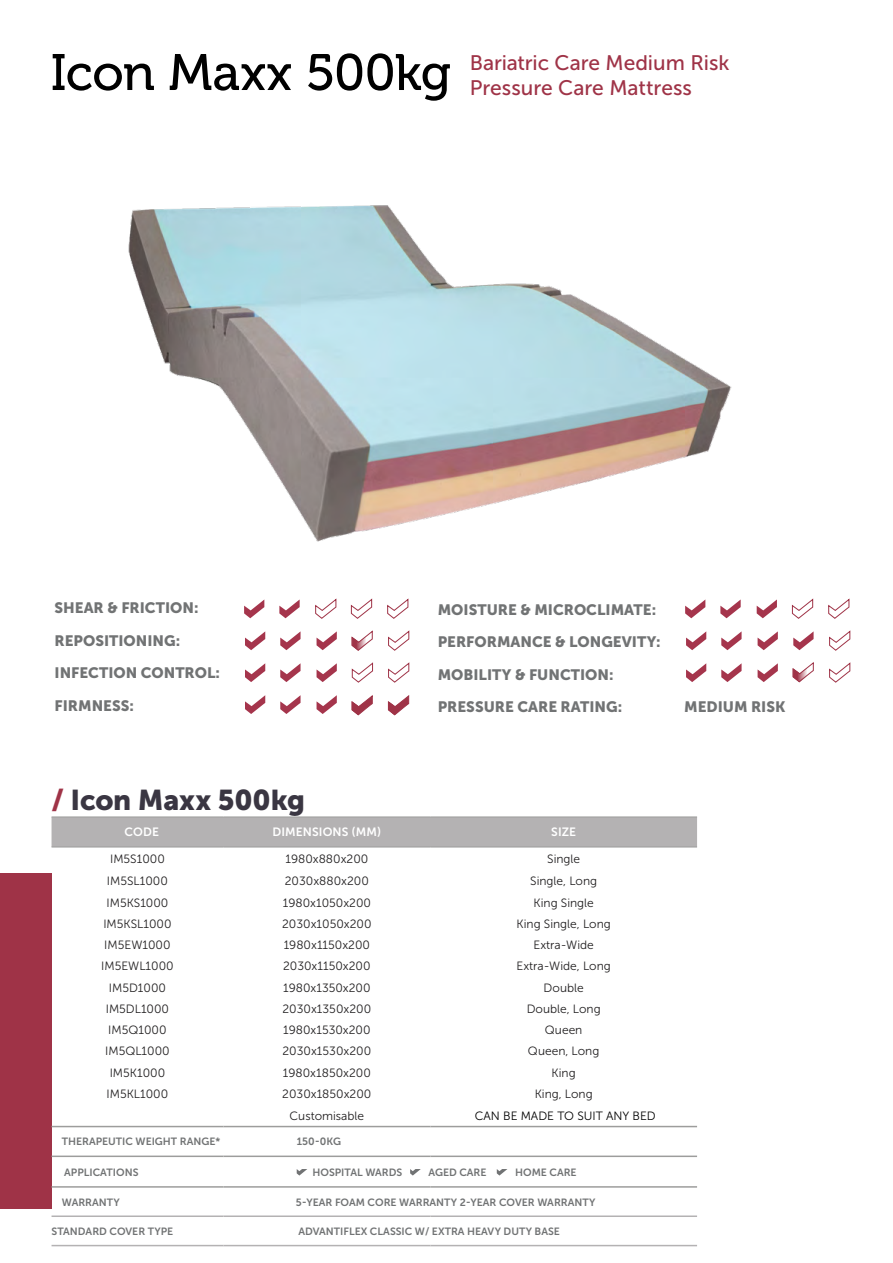
<style>
.page{position:relative;width:893px;height:1263px;background:#fff}
.page>*{position:absolute;margin:0;border:0;box-sizing:border-box;transform-origin:0 0}
.t1{font:51px "Museo 500";letter-spacing:-.01em;color:#000}
.t2{font:28.5px "Museo Sans 900";letter-spacing:-.005em;color:#3a3642}
.t3{font:21px/25px "Museo Sans 500";color:#9f3347}
.t4{font:15px/32.5px "Museo Sans 900";color:#717374}
.t5{font:12px "Museo Sans 300";color:#211f20}
.t6{font:12px "Museo Sans 700";letter-spacing:.01em;color:#fff}
.t7{font:12px "Museo Sans 300";color:#000}
.t8{font:10.5px "Museo Sans 700";color:#717374}
.s1{color:#9f3347}
</style>
<div class="page">
<img style="left:128px;top:205px;width:604px;height:337px">
<svg style="left:351px;top:630px;width:22px;height:21px"></svg>
<div style="left:0;top:873px;width:51px;height:335px;background:#9f3347"></div>
<svg style="left:351px;top:695px;width:22px;height:21px"></svg>
<svg style="left:792px;top:662px;width:22px;height:21px"></svg>
<div style="left:52px;top:818px;width:645px;height:29px;background:#b4b2b3"></div>
<hr style="left:52px;top:817px;width:171px;height:1px;background:#9d9d9c">
<hr style="left:223px;top:817px;width:207px;height:1px;background:#9d9d9c">
<hr style="left:430px;top:817px;width:267px;height:1px;background:#9d9d9c">
<hr style="left:52px;top:847px;width:171px;height:1px;background:#9d9d9c">
<hr style="left:223px;top:847px;width:207px;height:1px;background:#9d9d9c">
<hr style="left:430px;top:847px;width:267px;height:1px;background:#9d9d9c">
<hr style="left:52px;top:1215px;width:171px;height:2px;background:#b4b2b3">
<hr style="left:223px;top:1215px;width:207px;height:2px;background:#b4b2b3">
<hr style="left:430px;top:1215px;width:267px;height:2px;background:#b4b2b3">
<hr style="left:52px;top:1245px;width:171px;height:1px;background:#b4b2b3">
<hr style="left:223px;top:1245px;width:207px;height:1px;background:#b4b2b3">
<hr style="left:430px;top:1245px;width:267px;height:1px;background:#b4b2b3">
<hr style="left:52px;top:1126px;width:171px;height:1px;background:#9d9d9c">
<hr style="left:223px;top:1126px;width:207px;height:1px;background:#9d9d9c">
<hr style="left:430px;top:1126px;width:267px;height:1px;background:#9d9d9c">
<hr style="left:52px;top:1155px;width:171px;height:2px;background:#9d9d9c">
<hr style="left:223px;top:1155px;width:207px;height:2px;background:#9d9d9c">
<hr style="left:430px;top:1155px;width:267px;height:2px;background:#9d9d9c">
<hr style="left:52px;top:1186px;width:171px;height:2px;background:#9d9d9c">
<hr style="left:223px;top:1186px;width:207px;height:2px;background:#9d9d9c">
<hr style="left:430px;top:1186px;width:267px;height:2px;background:#9d9d9c">
<svg style="left:297px;top:1169px;width:10px;height:6px"></svg>
<svg style="left:410px;top:1169px;width:11px;height:6px"></svg>
<svg style="left:497px;top:1169px;width:10px;height:6px"></svg>
<svg style="left:245px;top:663px;width:20px;height:19px"></svg>
<svg style="left:245px;top:631px;width:20px;height:19px"></svg>
<svg style="left:280px;top:663px;width:21px;height:19px"></svg>
<svg style="left:317px;top:663px;width:20px;height:19px"></svg>
<svg style="left:352px;top:662px;width:21px;height:21px"></svg>
<svg style="left:388px;top:662px;width:22px;height:21px"></svg>
<svg style="left:280px;top:631px;width:21px;height:19px"></svg>
<svg style="left:317px;top:631px;width:20px;height:19px"></svg>
<svg style="left:388px;top:630px;width:22px;height:21px"></svg>
<svg style="left:244px;top:600px;width:20px;height:18px"></svg>
<svg style="left:279px;top:599px;width:21px;height:19px"></svg>
<svg style="left:315px;top:598px;width:22px;height:21px"></svg>
<svg style="left:351px;top:598px;width:22px;height:21px"></svg>
<svg style="left:387px;top:598px;width:22px;height:21px"></svg>
<svg style="left:245px;top:695px;width:20px;height:19px"></svg>
<svg style="left:280px;top:695px;width:21px;height:19px"></svg>
<svg style="left:317px;top:695px;width:20px;height:19px"></svg>
<svg style="left:686px;top:663px;width:20px;height:19px"></svg>
<svg style="left:686px;top:631px;width:20px;height:19px"></svg>
<svg style="left:721px;top:663px;width:21px;height:19px"></svg>
<svg style="left:758px;top:663px;width:20px;height:19px"></svg>
<svg style="left:829px;top:662px;width:22px;height:21px"></svg>
<svg style="left:721px;top:631px;width:21px;height:19px"></svg>
<svg style="left:758px;top:631px;width:20px;height:19px"></svg>
<svg style="left:793px;top:631px;width:21px;height:19px"></svg>
<svg style="left:829px;top:630px;width:22px;height:21px"></svg>
<svg style="left:685px;top:600px;width:20px;height:18px"></svg>
<svg style="left:720px;top:599px;width:21px;height:19px"></svg>
<svg style="left:757px;top:599px;width:20px;height:19px"></svg>
<svg style="left:792px;top:598px;width:22px;height:21px"></svg>
<svg style="left:828px;top:598px;width:22px;height:21px"></svg>
<svg style="left:388px;top:695px;width:22px;height:21px"></svg>
<h1 class="t1" style="left:51px;top:45px;width:402px">Icon Maxx 500kg</h1>
<h3 class="t3" style="left:470px;top:50px;width:261px">Bariatric Care Medium Risk<br>Pressure Care Mattress</h3>
<p class="t4" style="left:55px;top:591px;width:167px">SHEAR &amp; FRICTION:<br>REPOSITIONING:<br>INFECTION CONTROL:<br>FIRMNESS:</p>
<p class="t4" style="left:438px;top:593px;width:224px">MOISTURE &amp; MICROCLIMATE:<br>PERFORMANCE &amp; LONGEVITY:<br>MOBILITY &amp; FUNCTION:<br>PRESSURE CARE RATING:</p>
<p class="t4" style="left:684px;top:691px;width:103px">MEDIUM RISK</p>
<h2 class="t2" style="left:52px;top:784px;width:255px"><span class="s1">/</span> Icon Maxx 500kg</h2>
<p class="t6" style="left:124px;top:826px;width:36px">CODE</p>
<p class="t6" style="left:272px;top:826px;width:111px">DIMENSIONS (MM)</p>
<p class="t6" style="left:551px;top:826px;width:26px">SIZE</p>
<p class="t5" style="left:110px;top:853px;width:56px">IM5S1000</p>
<p class="t5" style="left:285px;top:853px;width:84px">1980x880x200</p>
<p class="t5" style="left:547px;top:853px;width:34px">Single</p>
<p class="t5" style="left:107px;top:875px;width:62px">IM5SL1000</p>
<p class="t5" style="left:285px;top:875px;width:86px">2030x880x200</p>
<p class="t5" style="left:530px;top:875px;width:68px">Single, Long</p>
<p class="t5" style="left:106px;top:896px;width:63px">IM5KS1000</p>
<p class="t5" style="left:283px;top:896px;width:90px">1980x1050x200</p>
<p class="t5" style="left:534px;top:896px;width:62px">King Single</p>
<p class="t5" style="left:103px;top:917px;width:70px">IM5KSL1000</p>
<p class="t5" style="left:282px;top:917px;width:91px">2030x1050x200</p>
<p class="t5" style="left:517px;top:917px;width:96px">King Single, Long</p>
<p class="t5" style="left:104px;top:938px;width:68px">IM5EW1000</p>
<p class="t5" style="left:284px;top:938px;width:88px">1980x1150x200</p>
<p class="t5" style="left:533px;top:938px;width:62px">Extra-Wide</p>
<p class="t5" style="left:101px;top:960px;width:74px">IM5EWL1000</p>
<p class="t5" style="left:283px;top:960px;width:89px">2030x1150x200</p>
<p class="t5" style="left:516px;top:960px;width:96px">Extra-Wide, Long</p>
<p class="t5" style="left:109px;top:981px;width:59px">IM5D1000</p>
<p class="t5" style="left:283px;top:981px;width:89px">1980x1350x200</p>
<p class="t5" style="left:544px;top:981px;width:42px">Double</p>
<p class="t5" style="left:106px;top:1002px;width:65px">IM5DL1000</p>
<p class="t5" style="left:283px;top:1002px;width:90px">2030x1350x200</p>
<p class="t5" style="left:527px;top:1002px;width:76px">Double, Long</p>
<p class="t5" style="left:108px;top:1023px;width:60px">IM5Q1000</p>
<p class="t5" style="left:283px;top:1023px;width:89px">1980x1530x200</p>
<p class="t5" style="left:545px;top:1023px;width:39px">Queen</p>
<p class="t5" style="left:105px;top:1045px;width:66px">IM5QL1000</p>
<p class="t5" style="left:283px;top:1045px;width:90px">2030x1530x200</p>
<p class="t5" style="left:528px;top:1045px;width:73px">Queen, Long</p>
<p class="t5" style="left:110px;top:1066px;width:57px">IM5K1000</p>
<p class="t5" style="left:283px;top:1066px;width:90px">1980x1850x200</p>
<p class="t5" style="left:552px;top:1066px;width:26px">King</p>
<p class="t5" style="left:107px;top:1088px;width:63px">IM5KL1000</p>
<p class="t5" style="left:282px;top:1088px;width:91px">2030x1850x200</p>
<p class="t5" style="left:535px;top:1088px;width:60px">King, Long</p>
<p class="t5" style="left:290px;top:1109px;width:76px">Customisable</p>
<p class="t7" style="left:475px;top:1109px;width:183px">CAN BE MADE TO SUIT ANY BED</p>
<p class="t8" style="left:62px;top:1136px;width:160px">THERAPEUTIC WEIGHT RANGE*</p>
<p class="t8" style="left:297px;top:1136px;width:46px">150-0KG</p>
<p class="t8" style="left:64px;top:1166px;width:76px">APPLICATIONS</p>
<p class="t8" style="left:312px;top:1166px;width:91px">HOSPITAL WARDS</p>
<p class="t8" style="left:428px;top:1166px;width:60px">AGED CARE</p>
<p class="t8" style="left:515px;top:1166px;width:63px">HOME CARE</p>
<p class="t8" style="left:62px;top:1196px;width:60px">WARRANTY</p>
<p class="t8" style="left:296px;top:1196px;width:301px">5-YEAR FOAM CORE WARRANTY 2-YEAR COVER WARRANTY</p>
<p class="t8" style="left:52px;top:1225px;width:123px">STANDARD COVER TYPE</p>
<p class="t8" style="left:298px;top:1225px;width:263px">ADVANTIFLEX CLASSIC W/ EXTRA HEAVY DUTY BASE</p>
</div>
